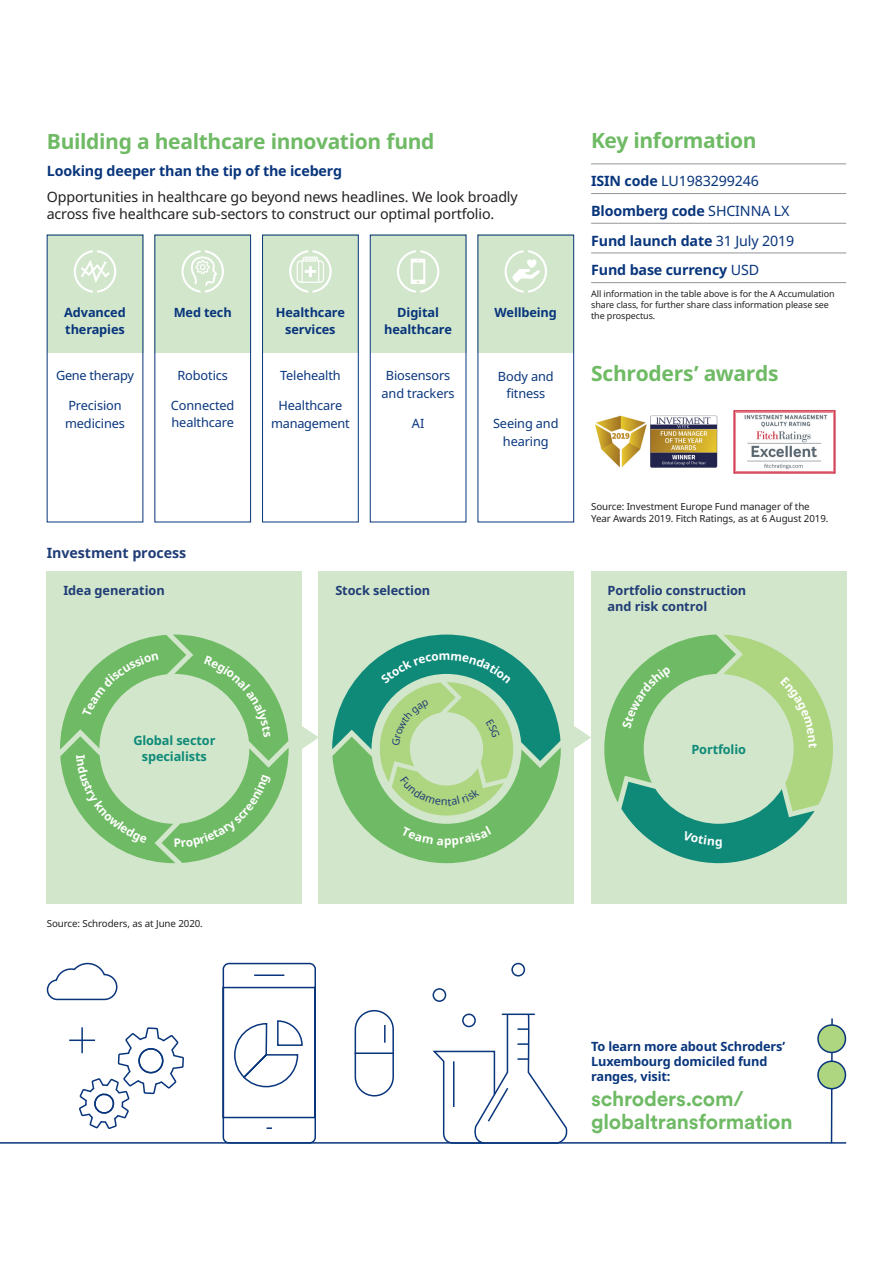
<style>
.page{position:relative;width:893px;height:1263px;background:#fff}
.page>*{position:absolute;margin:0;border:0;box-sizing:border-box;transform-origin:0 0}
._14_16_Title_Underli{font:700 21px "Noto Sans";letter-spacing:-.015em;color:#6fba64}
._17_19_Subheading_Pr{font:700 21px/22.5px "Schroders Circular";letter-spacing:-.01em;color:#6fba64}
._8_5_10_Body_Text_Bl{font:14.25px/17.2px "Noto Sans";letter-spacing:-.01em;color:#231f20}
._8_5_10_Sub_Head_Bod{font:700 14.25px "Noto Sans";letter-spacing:-.01em;color:#08357c}
._8_5_10_Sub_Head_Bod-2{font:14.25px "Noto Sans";letter-spacing:-.01em;color:#08357c}
.t1{font:700 14.25px "Noto Sans";letter-spacing:-.005em;color:#203d77}
._8_5_10_Body_Text_Bl-2{font:12.75px/17.2px "Noto Sans";letter-spacing:-.01em;color:#08357c;text-align:center}
._8_5_10_Sub_Head_Bod-3{font:700 12.75px/17.2px "Noto Sans";letter-spacing:-.01em;color:#08357c}
.t2{font:700 12.75px/15.8px "Noto Sans";letter-spacing:-.005em;color:#203d77}
.t3{font:700 12.75px/15.8px "Noto Sans";letter-spacing:-.01em;color:#0f8a79;text-align:center}
._6_5_8_Source_Text{font:9.75px/12px "Noto Sans";letter-spacing:-.01em;color:#231f20}
._6_5_8_Legal_Disclai{font:9px/11.2px "Noto Sans";letter-spacing:-.01em;color:#231f20}
.s1{font-weight:700}
.s2{font-weight:400}
</style>
<div class="page">
<div style="left:47px;top:235px;width:96px;height:118px;background:#d1e6ca"></div>
<div style="left:154px;top:235px;width:97px;height:118px;background:#d1e6ca"></div>
<div style="left:370px;top:235px;width:96px;height:118px;background:#d1e6ca"></div>
<div style="left:478px;top:235px;width:96px;height:118px;background:#d1e6ca"></div>
<div style="left:262px;top:235px;width:97px;height:118px;background:#d1e6ca"></div>
<div style="left:154px;top:235px;width:97px;height:287px;border:1px solid #08357c"></div>
<div style="left:262px;top:235px;width:97px;height:287px;border:1px solid #08357c"></div>
<div style="left:478px;top:235px;width:96px;height:287px;border:1px solid #08357c"></div>
<svg style="left:505px;top:250px;width:42px;height:43px"></svg>
<svg style="left:181px;top:250px;width:43px;height:43px"></svg>
<svg style="left:74px;top:250px;width:42px;height:43px"></svg>
<svg style="left:397px;top:250px;width:42px;height:43px"></svg>
<svg style="left:289px;top:250px;width:43px;height:43px"></svg>
<div style="left:47px;top:571px;width:255px;height:333px;background:#d1e6ca"></div>
<div style="left:319px;top:571px;width:255px;height:333px;background:#d1e6ca"></div>
<div style="left:591px;top:571px;width:255px;height:333px;background:#d1e6ca"></div>
<svg style="left:302px;top:726px;width:17px;height:23px"></svg>
<svg style="left:574px;top:726px;width:17px;height:23px"></svg>
<hr style="left:591px;top:164px;width:255px;height:1px;background:#939598">
<hr style="left:591px;top:193px;width:255px;height:1px;background:#939598">
<hr style="left:591px;top:223px;width:255px;height:1px;background:#939598">
<hr style="left:591px;top:253px;width:255px;height:1px;background:#939598">
<hr style="left:591px;top:282px;width:255px;height:1px;background:#939598">
<img style="left:595px;top:415px;width:123px;height:53px">
<img style="left:733px;top:410px;width:103px;height:64px">
<hr style="left:0;top:1142px;width:846px;height:2px;background:#08357c">
<svg style="left:830px;top:1018px;width:4px;height:126px"></svg>
<div style="left:818px;top:1061px;width:27px;height:28px;background:#aed57f;border-radius:50%"></div>
<div style="left:817px;top:1060px;width:29px;height:29px;border:2px solid #08357c;border-radius:50%"></div>
<div style="left:818px;top:1025px;width:27px;height:27px;background:#aed57f;border-radius:50%"></div>
<div style="left:817px;top:1024px;width:29px;height:29px;border:2px solid #08357c;border-radius:50%"></div>
<svg style="left:222px;top:962px;width:95px;height:182px"></svg>
<svg style="left:46px;top:962px;width:139px;height:182px"></svg>
<hr style="left:355px;top:1052px;width:39px;height:2px;background:#08357c">
<svg style="left:384px;top:1025px;width:2px;height:18px"></svg>
<div style="left:355px;top:1010px;width:39px;height:86px;border:2px solid #08357c;border-radius:19px"></div>
<svg style="left:431px;top:1013px;width:138px;height:131px"></svg>
<div style="left:433px;top:988px;width:13px;height:14px;border:2px solid #08357c;border-radius:50%"></div>
<div style="left:511px;top:963px;width:14px;height:13px;border:2px solid #08357c;border-radius:50%"></div>
<div style="left:462px;top:1013px;width:14px;height:14px;border:2px solid #08357c;border-radius:50%"></div>
<hr style="left:81px;top:1027px;width:2px;height:26px;background:#08357c">
<hr style="left:69px;top:1039px;width:26px;height:2px;background:#08357c">
<svg style="left:604px;top:635px;width:229px;height:228px"></svg>
<svg style="left:60px;top:634px;width:229px;height:229px"></svg>
<svg style="left:332px;top:634px;width:229px;height:229px"></svg>
<p class="_14_16_Title_Underli" style="left:47px;top:127px;width:389px">Building a healthcare innovation fund</p>
<p class="_8_5_10_Sub_Head_Bod" style="left:47px;top:161px;width:297px">Looking deeper than the tip of the iceberg</p>
<p class="_8_5_10_Body_Text_Bl" style="left:47px;top:188px;width:472px">Opportunities in healthcare go beyond news headlines. We look broadly across five healthcare sub-sectors to construct our optimal portfolio.</p>
<p class="_8_5_10_Sub_Head_Bod-3" style="left:64px;top:304px;width:63px">Advanced therapies</p>
<p class="_8_5_10_Body_Text_Bl-2" style="left:56px;top:367px;width:79px">Gene therapy</p>
<p class="_8_5_10_Body_Text_Bl-2" style="left:65px;top:397px;width:61px;text-align:left">Precision medicines</p>
<p class="_8_5_10_Sub_Head_Bod-3" style="left:174px;top:304px;width:60px">Med tech</p>
<p class="_8_5_10_Body_Text_Bl-2" style="left:177px;top:367px;width:52px">Robotics</p>
<p class="_8_5_10_Body_Text_Bl-2" style="left:171px;top:397px;width:65px;text-align:left">Connected healthcare</p>
<p class="_8_5_10_Sub_Head_Bod-3" style="left:276px;top:304px;width:70px;text-align:center">Healthcare services</p>
<p class="_8_5_10_Body_Text_Bl-2" style="left:280px;top:367px;width:62px">Telehealth</p>
<p class="_8_5_10_Body_Text_Bl-2" style="left:271px;top:397px;width:80px">Healthcare management</p>
<p class="_8_5_10_Sub_Head_Bod-3" style="left:384px;top:304px;width:69px;text-align:center">Digital healthcare</p>
<p class="_8_5_10_Body_Text_Bl-2" style="left:382px;top:367px;width:75px">Biosensors and trackers</p>
<p class="_8_5_10_Body_Text_Bl-2" style="left:412px;top:415px;width:14px">AI</p>
<p class="_8_5_10_Sub_Head_Bod-3" style="left:495px;top:304px;width:64px">Wellbeing</p>
<p class="_8_5_10_Body_Text_Bl-2" style="left:498px;top:368px;width:57px">Body and fitness</p>
<p class="_8_5_10_Body_Text_Bl-2" style="left:493px;top:415px;width:67px">Seeing and hearing</p>
<p class="t1" style="left:47px;top:543px;width:141px">Investment process</p>
<p class="_14_16_Title_Underli" style="left:591px;top:126px;width:167px">Key information</p>
<p class="_8_5_10_Sub_Head_Bod-2" style="left:591px;top:171px;width:169px"><span class="s1">ISIN code</span> LU1983299246</p>
<p class="_8_5_10_Sub_Head_Bod" style="left:591px;top:201px;width:200px">Bloomberg code <span class="s2">SHCINNA LX</span></p>
<p class="_8_5_10_Sub_Head_Bod" style="left:591px;top:230px;width:205px">Fund launch date <span class="s2">31 July 2019</span></p>
<p class="_8_5_10_Sub_Head_Bod" style="left:591px;top:260px;width:170px">Fund base currency <span class="s2">USD</span></p>
<p class="_6_5_8_Legal_Disclai" style="left:591px;top:288px;width:245px">All information in the table above is for the A Accumulation share class, for further share class information please see the prospectus.</p>
<p class="_14_16_Title_Underli" style="left:591px;top:358px;width:189px">Schroders’ awards</p>
<p class="_6_5_8_Source_Text" style="left:591px;top:501px;width:239px">Source: Investment Europe Fund manager of the<br>Year Awards 2019. Fitch Ratings, as at 6 August 2019.</p>
<p class="t2" style="left:63px;top:583px;width:103px">Idea generation</p>
<p class="t2" style="left:335px;top:583px;width:96px">Stock selection</p>
<p class="t2" style="left:608px;top:583px;width:140px">Portfolio construction and risk control</p>
<p class="t3" style="left:133px;top:733px;width:84px">Global sector specialists</p>
<p class="t3" style="left:691px;top:741px;width:56px">Portfolio</p>
<p class="_6_5_8_Source_Text" style="left:47px;top:917px;width:158px">Source: Schroders, as at June 2020.</p>
<p class="_8_5_10_Sub_Head_Bod-3" style="left:591px;top:1039px;width:196px;line-height:15px">To learn more about Schroders’<br>Luxembourg domiciled fund ranges, visit:</p>
<p class="_17_19_Subheading_Pr" style="left:591px;top:1087px;width:203px">schroders.com/ globaltransformation</p>
</div>
